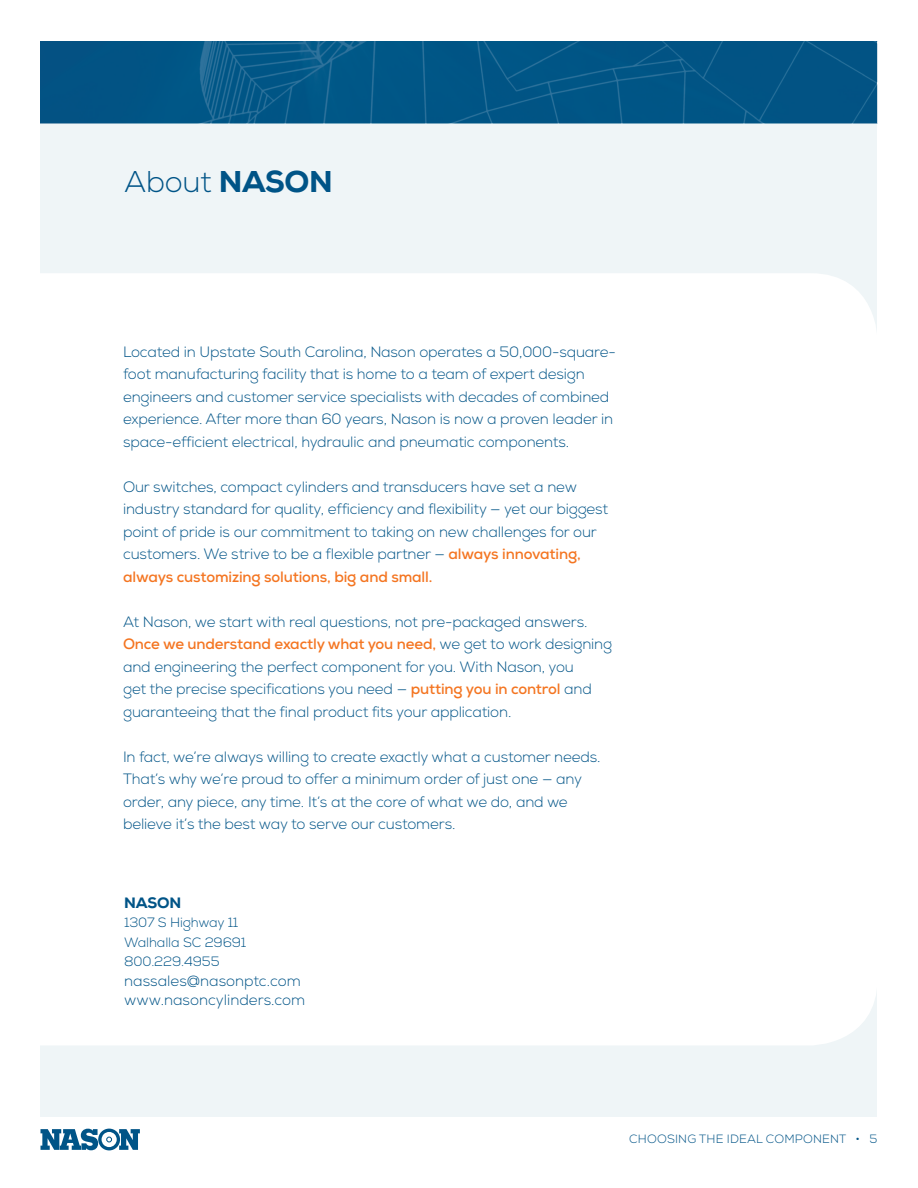
<style>
.page{position:relative;width:918px;height:1188px;background:#fff}
.page>*{position:absolute;margin:0;border:0;box-sizing:border-box;transform-origin:0 0}
.t1{font:300 30px "Nexa";letter-spacing:-.01em;color:#005487}
.t2{font:300 15px/22.5px "Nexa";letter-spacing:-.01em;color:#005487}
.t3{font:800 15px "Nexa";letter-spacing:-.01em;color:#005487}
.t4{font:300 13.5px "Nexa";letter-spacing:-.01em;color:#005487}
.t5{font:300 12px "Nexa";letter-spacing:.015em;color:#005487}
.s1{font-weight:800}
.s2{font-weight:700;color:#f47521}
</style>
<div class="page">
<svg style="left:41px;top:1129px;width:99px;height:21px"></svg>
<div style="left:40px;top:123px;width:838px;height:994px;background:#eff5f7"></div>
<div style="left:40px;top:273px;width:837px;height:772px;background:#fff"></div>
<img style="left:40px;top:41px;width:838px;height:82px">
<p class="t1" style="left:124px;top:164px;width:210px">About <span class="s1">NASON</span></p>
<p class="t2" style="left:123px;top:341px;width:494px">Located in Upstate South Carolina, Nason operates a 50,000-square&shy;foot manufacturing facility that is home to a team of expert design engineers and customer service specialists with decades of combined experience. After more than 60 years, Nason is now a proven leader in space-efficient electrical, hydraulic and pneumatic components.</p>
<p class="t2" style="left:123px;top:476px;width:487px">Our switches, compact cylinders and transducers have set a new industry standard for quality, efficiency and flexibility — yet our biggest point of pride is our commitment to taking on new challenges for our customers. We strive to be a flexible partner — <span class="s2">always innovating, always customizing solutions, big and small.</span></p>
<p class="t2" style="left:123px;top:611px;width:491px">At Nason, we start with real questions, not pre-packaged answers.<br><span class="s2">Once we understand exactly what you need,</span> we get to work designing and engineering the perfect component for you. With Nason, you<br>get the precise specifications you need — <span class="s2">putting you in control</span> and guaranteeing that the final product fits your application.</p>
<p class="t2" style="left:123px;top:746px;width:479px">In fact, we’re always willing to create exactly what a customer needs.<br>That’s why we’re proud to offer a minimum order of just one — any order, any piece, any time. It’s at the core of what we do, and we believe it’s the best way to serve our customers.</p>
<p class="t3" style="left:124px;top:893px;width:59px">NASON</p>
<p class="t4" style="left:124px;top:915px;width:116px">1307 S Highway 11</p>
<p class="t4" style="left:124px;top:934px;width:124px">Walhalla SC 29691</p>
<p class="t4" style="left:124px;top:954px;width:97px">800.229.4955</p>
<p class="t2" style="left:124px;top:970px;width:178px">nassales@nasonptc.com</p>
<p class="t2" style="left:124px;top:989px;width:183px">www.nasoncylinders.com</p>
<p class="t5" style="left:629px;top:1132px;width:250px">CHOOSING THE IDEAL COMPONENT • 5</p>
</div>
